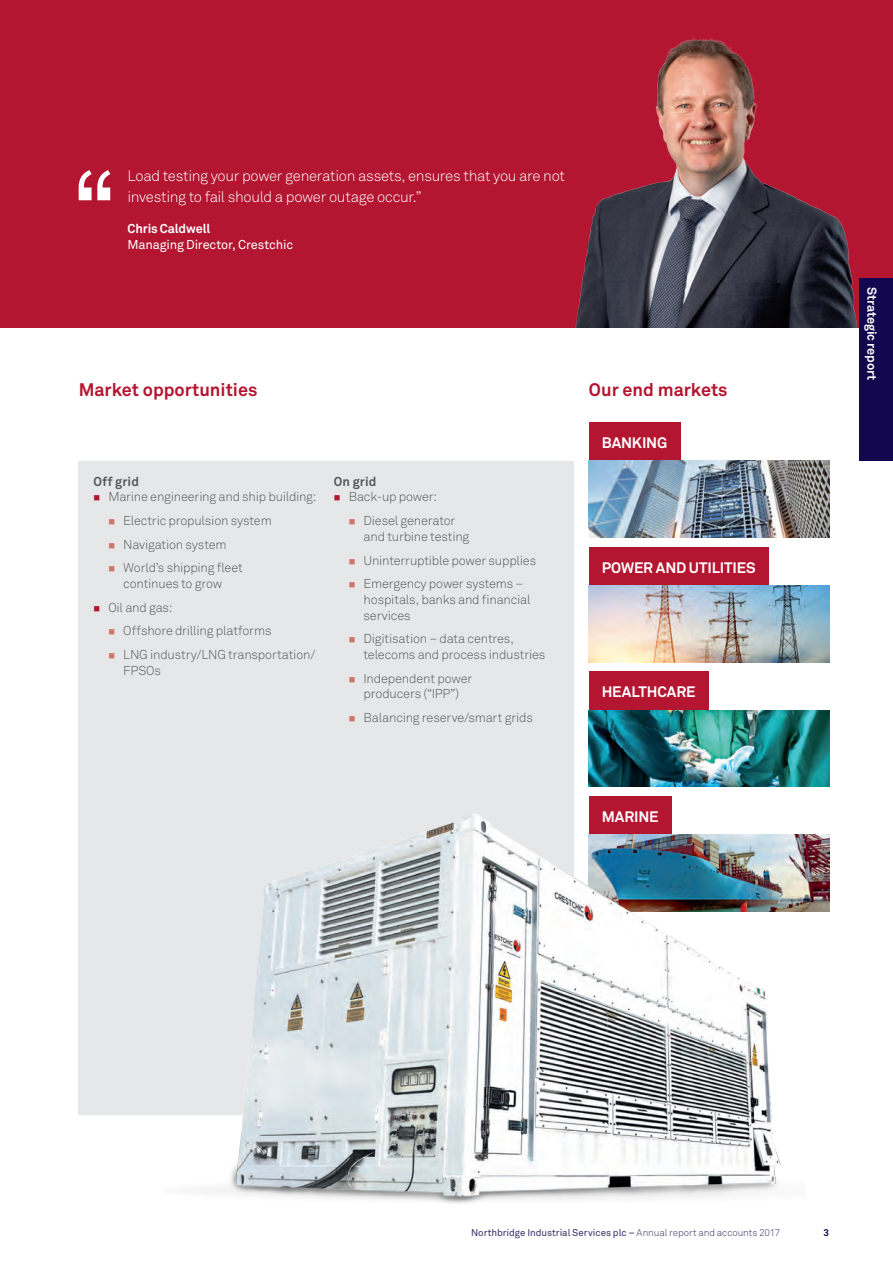
<style>
.page{position:relative;width:893px;height:1263px;background:#fff}
.page>*{position:absolute;margin:0;border:0;box-sizing:border-box;transform-origin:0 0}
.Highlights_Subhead{font:700 18px "Akkurat Std";color:#b41530}
.Pullout_Quote{font:300 15px/21px "Akkurat Std";letter-spacing:-.025em;color:#fff}
.Intro_Subhead{font:700 15px "Akkurat Std";letter-spacing:-.005em;color:#fff}
.t1{font:300 12.75px/15.8px "Akkurat Std";letter-spacing:-.015em;color:#57585a}
.Pullout__QUOTE_SIGNO{font:700 12.75px "Akkurat Std";letter-spacing:-.01em;color:#fff}
.Pullout__QUOTE_SIGNO-2{font:12.75px "Akkurat Std";letter-spacing:-.01em;color:#fff}
.Subhead_2{font:700 12.75px "Akkurat Std";letter-spacing:.01em;color:#57585a}
.t2{font:9.75px "Akkurat Std";letter-spacing:-.005em;color:#352f67}
.t3{font:700 9.75px "Akkurat Std";color:#130850}
.s1{color:#b41530}
.s2{color:#ce7469}
.s3{font-weight:300}
</style>
<div class="page">
<div style="left:0;top:0;width:893px;height:327px;background:#b41530"></div>
<div style="left:859px;top:279px;width:34px;height:182px;background:#130850"></div>
<img style="left:575px;top:36px;width:283px;height:291px">
<svg style="left:79px;top:170px;width:31px;height:30px"></svg>
<div style="left:589px;top:423px;width:91px;height:38px;background:#b41530"></div>
<img style="left:589px;top:461px;width:240px;height:76px">
<div style="left:589px;top:547px;width:179px;height:38px;background:#b41530"></div>
<img style="left:589px;top:585px;width:240px;height:77px">
<div style="left:589px;top:672px;width:119px;height:38px;background:#b41530"></div>
<img style="left:589px;top:710px;width:240px;height:76px">
<div style="left:589px;top:796px;width:82px;height:39px;background:#b41530"></div>
<img style="left:806px;top:835px;width:23px;height:76px">
<div style="left:79px;top:461px;width:495px;height:653px;background:#e6e7e9"></div>
<img style="left:122px;top:806px;width:684px;height:397px">
<p class="Pullout_Quote" style="left:128px;top:165px;width:439px">Load testing your power generation assets, ensures that you are not investing to fail should a power outage occur.”</p>
<p class="Pullout__QUOTE_SIGNO" style="left:128px;top:220px;width:84px">Chris Caldwell</p>
<p class="Pullout__QUOTE_SIGNO-2" style="left:128px;top:237px;width:167px">Managing Director, Crestchic</p>
<p class="Highlights_Subhead" style="left:79px;top:378px;width:180px">Market opportunities</p>
<p class="Subhead_2" style="left:94px;top:473px;width:47px">Off grid</p>
<p class="t1" style="left:94px;top:489px;width:224px"><span class="s1">■</span> Marine engineering and ship building:</p>
<p class="t1" style="left:108px;top:513px;width:165px"><span class="s2">■</span> Electric propulsion system</p>
<p class="t1" style="left:108px;top:536px;width:120px"><span class="s2">■</span> Navigation system</p>
<p class="t1" style="left:108px;top:560px;width:136px;text-align:center"><span class="s2">■</span> World’s shipping fleet continues to grow</p>
<p class="t1" style="left:94px;top:599px;width:80px"><span class="s1">■</span> Oil and gas:</p>
<p class="t1" style="left:108px;top:623px;width:165px"><span class="s2">■</span> Offshore drilling platforms</p>
<p class="t1" style="left:123px;top:647px;width:194px;text-indent:-15px"><span class="s2">■</span> LNG industry/LNG transportation/<br>FPSOs</p>
<p class="Subhead_2" style="left:334px;top:473px;width:44px">On grid</p>
<p class="t1" style="left:334px;top:489px;width:105px"><span class="s1">■</span> Back-up power:</p>
<p class="t1" style="left:364px;top:513px;width:107px;text-indent:-15px"><span class="s2">■</span> Diesel generator and turbine testing</p>
<p class="t1" style="left:349px;top:552px;width:189px"><span class="s2">■</span> Uninterruptible power supplies</p>
<p class="t1" style="left:364px;top:576px;width:169px;text-indent:-15px"><span class="s2">■</span> Emergency power systems – hospitals, banks and financial services</p>
<p class="t1" style="left:364px;top:631px;width:183px;text-indent:-15px"><span class="s2">■</span> Digitisation – data centres, telecoms and process industries</p>
<p class="t1" style="left:349px;top:670px;width:125px;text-align:center"><span class="s2">■</span> Independent power producers (“IPP”)</p>
<p class="t1" style="left:349px;top:710px;width:186px"><span class="s2">■</span> Balancing reserve/smart grids</p>
<p class="Highlights_Subhead" style="left:589px;top:378px;width:140px">Our end markets</p>
<p class="Intro_Subhead" style="left:602px;top:434px;width:67px">BANKING</p>
<p class="Intro_Subhead" style="left:602px;top:558px;width:155px">POWER AND UTILITIES</p>
<p class="Intro_Subhead" style="left:602px;top:683px;width:95px">HEALTHCARE</p>
<p class="Intro_Subhead" style="left:602px;top:807px;width:58px">MARINE</p>
<p class="Pullout__QUOTE_SIGNO" style="left:880px;top:287px;width:95px;rotate:90deg">Strategic report</p>
<p class="t2" style="left:471px;top:1227px;width:311px">Northbridge Industrial Services plc – <span class="s3">Annual report and accounts 2017</span></p>
<p class="t3" style="left:824px;top:1226px;width:7px">3</p>
</div>
